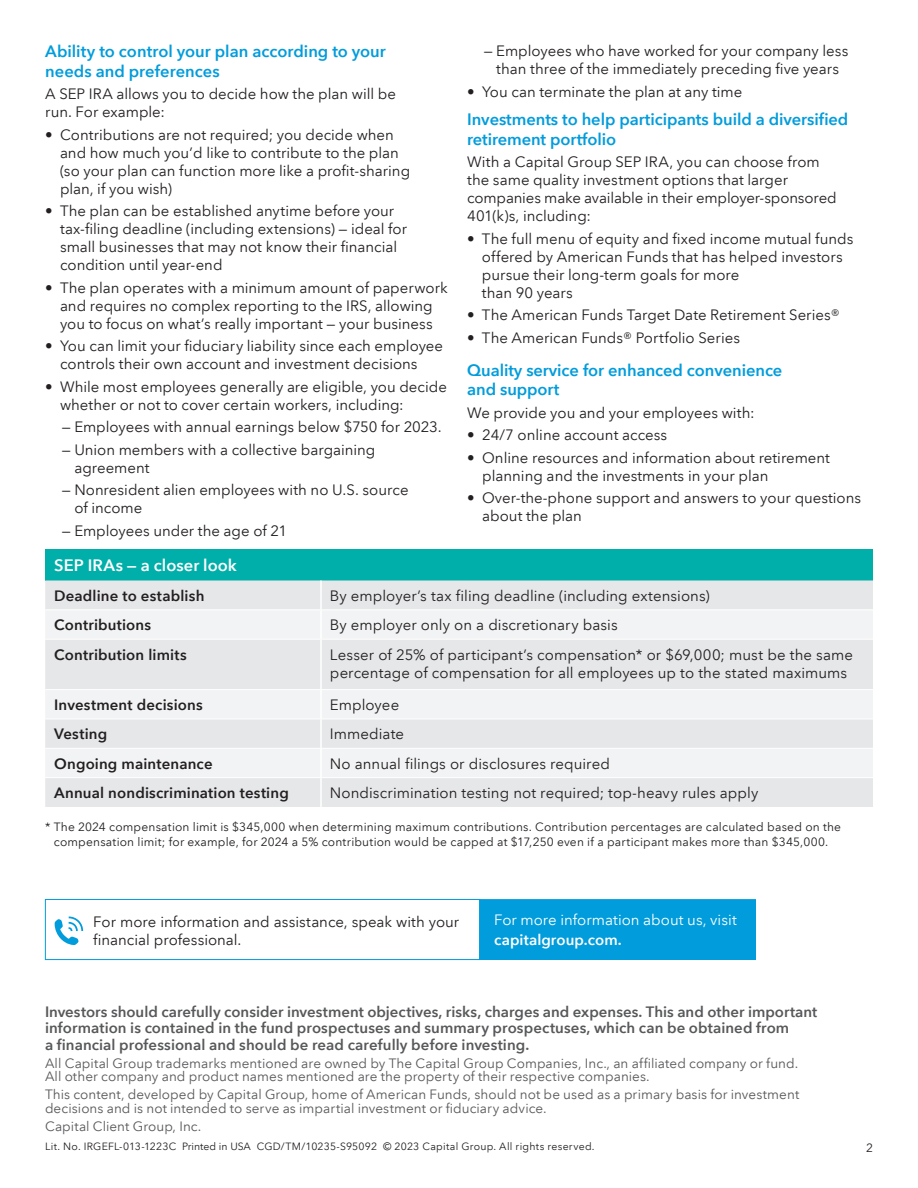
<style>
.page{position:relative;width:918px;height:1188px;background:#fff}
.page>*{position:absolute;margin:0;border:0;box-sizing:border-box;transform-origin:0 0}
.t1{font:600 16.5px/19.5px "Avenir Next LT Com";letter-spacing:-.005em;color:#009cdc}
.t2{font:600 16.5px "Avenir Next LT Com";color:#fff}
.t3{font:15px/18px "Avenir Next LT Com";color:#231f20}
.t4{font:600 15px/16.5px "Avenir Next LT Com";letter-spacing:.005em;color:#57585a}
.t5{font:600 15px "Avenir Next LT Com";letter-spacing:.01em;color:#231f20}
.t6{font:15px "Avenir Next LT Com";color:#fff}
.t7{font:600 15px "Avenir Next LT Com";letter-spacing:.005em;color:#fff}
.t8{font:13.5px/13.5px "Avenir Next LT Com";letter-spacing:.005em;color:#57585a}
.t9{font:12px/15px "Avenir Next LT Com";letter-spacing:.015em;color:#231f20;text-align:center}
.t10{font:10.5px "Avenir Next LT Com";letter-spacing:.02em;color:#231f20}
.t11{font:10.5px "Avenir Next LT Com";letter-spacing:-.005em;color:#231f20}
</style>
<div class="page">
<div style="left:45px;top:549px;width:828px;height:31px;background:#00afa9"></div>
<div style="left:45px;top:580px;width:828px;height:227px;background:#e6e7e9"></div>
<svg style="left:45px;top:610px;width:828px;height:167px;fill:#f2f3f4"></svg>
<hr style="left:320px;top:580px;width:2px;height:29px;background:#fff">
<hr style="left:320px;top:610px;width:2px;height:29px;background:#fff">
<hr style="left:320px;top:640px;width:2px;height:49px;background:#fff">
<hr style="left:320px;top:690px;width:2px;height:29px;background:#fff">
<hr style="left:320px;top:719px;width:2px;height:29px;background:#fff">
<hr style="left:320px;top:749px;width:2px;height:28px;background:#fff">
<hr style="left:320px;top:778px;width:2px;height:29px;background:#fff">
<hr style="left:45px;top:609px;width:276px;height:1px;background:#fff">
<hr style="left:321px;top:609px;width:552px;height:1px;background:#fff">
<hr style="left:45px;top:639px;width:276px;height:1px;background:#fff">
<hr style="left:321px;top:639px;width:552px;height:1px;background:#fff">
<hr style="left:45px;top:689px;width:276px;height:1px;background:#fff">
<hr style="left:321px;top:689px;width:552px;height:1px;background:#fff">
<hr style="left:45px;top:719px;width:276px;height:1px;background:#fff">
<hr style="left:321px;top:719px;width:552px;height:1px;background:#fff">
<hr style="left:45px;top:748px;width:276px;height:1px;background:#fff">
<hr style="left:321px;top:748px;width:552px;height:1px;background:#fff">
<hr style="left:45px;top:777px;width:276px;height:1px;background:#fff">
<hr style="left:321px;top:777px;width:552px;height:1px;background:#fff">
<div style="left:480px;top:900px;width:275px;height:59px;background:#009cdc"></div>
<div style="left:479px;top:899px;width:277px;height:61px;border:2px solid #009cdc"></div>
<svg style="left:54px;top:916px;width:29px;height:29px"></svg>
<div style="left:45px;top:899px;width:435px;height:61px;border:1px solid #009cdc"></div>
<p class="t1" style="left:45px;top:42px;width:342px">Ability to control your plan according to your needs and preferences</p>
<p class="t3" style="left:45px;top:85px;width:352px">A SEP IRA allows you to decide how the plan will be run. For example:</p>
<p class="t3" style="left:60px;top:126px;width:352px;text-indent:-15px">• Contributions are not required; you decide when and how much you’d like to contribute to the plan (so your plan can function more like a profit-sharing plan, if you wish)</p>
<p class="t3" style="left:60px;top:202px;width:349px;text-indent:-15px">• The plan can be established anytime before your tax-filing deadline (including extensions) — ideal for small businesses that may not know their financial condition until year-end</p>
<p class="t3" style="left:45px;top:279px;width:404px;text-align:center">• The plan operates with a minimum amount of paperwork and requires no complex reporting to the IRS, allowing<br>you to focus on what’s really important — your business</p>
<p class="t3" style="left:60px;top:337px;width:385px;text-indent:-15px">• You can limit your fiduciary liability since each employee controls their own account and investment decisions</p>
<p class="t3" style="left:60px;top:378px;width:388px;text-indent:-15px">• While most employees generally are eligible, you decide whether or not to cover certain workers, including:</p>
<p class="t3" style="left:62px;top:418px;width:381px">— Employees with annual earnings below $750 for 2023.</p>
<p class="t3" style="left:74px;top:441px;width:302px;text-indent:-13px">— Union members with a collective bargaining agreement</p>
<p class="t3" style="left:74px;top:481px;width:336px;text-indent:-13px">— Nonresident alien employees with no U.S. source of income</p>
<p class="t3" style="left:62px;top:522px;width:227px">— Employees under the age of 21</p>
<p class="t3" style="left:484px;top:42px;width:366px;text-align:center">— Employees who have worked for your company less than three of the immediately preceding five years</p>
<p class="t3" style="left:467px;top:83px;width:277px">• You can terminate the plan at any time</p>
<p class="t1" style="left:467px;top:110px;width:383px">Investments to help participants build a diversified retirement portfolio</p>
<p class="t3" style="left:467px;top:153px;width:371px">With a Capital Group SEP IRA, you can choose from the same quality investment options that larger companies make available in their employer-sponsored 401(k)s, including:</p>
<p class="t3" style="left:482px;top:230px;width:373px;text-indent:-15px">• The full menu of equity and fixed income mutual funds offered by American Funds that has helped investors pursue their long-term goals for more<br>than 90 years</p>
<p class="t3" style="left:467px;top:306px;width:374px">• The American Funds Target Date Retirement Series®</p>
<p class="t3" style="left:467px;top:329px;width:274px">• The American Funds® Portfolio Series</p>
<p class="t1" style="left:467px;top:360px;width:317px">Quality service for enhanced convenience and support</p>
<p class="t3" style="left:467px;top:404px;width:289px">We provide you and your employees with:</p>
<p class="t3" style="left:467px;top:426px;width:201px">• 24/7 online account access</p>
<p class="t3" style="left:482px;top:449px;width:349px;text-indent:-15px">• Online resources and information about retirement planning and the investments in your plan</p>
<p class="t3" style="left:482px;top:489px;width:380px;text-indent:-15px">• Over-the-phone support and answers to your questions about the plan</p>
<p class="t2" style="left:54px;top:555px;width:184px">SEP IRAs — a closer look</p>
<p class="t5" style="left:54px;top:586px;width:152px">Deadline to establish</p>
<p class="t3" style="left:330px;top:587px;width:381px">By employer’s tax filing deadline (including extensions)</p>
<p class="t5" style="left:54px;top:616px;width:98px">Contributions</p>
<p class="t3" style="left:330px;top:616px;width:289px">By employer only on a discretionary basis</p>
<p class="t5" style="left:54px;top:645px;width:134px">Contribution limits</p>
<p class="t3" style="left:330px;top:645px;width:525px">Lesser of 25% of participant’s compensation* or $69,000; must be the same percentage of compensation for all employees up to the stated maximums</p>
<p class="t5" style="left:54px;top:696px;width:150px">Investment decisions</p>
<p class="t3" style="left:330px;top:696px;width:71px">Employee</p>
<p class="t5" style="left:54px;top:725px;width:54px">Vesting</p>
<p class="t3" style="left:330px;top:725px;width:76px">Immediate</p>
<p class="t5" style="left:54px;top:754px;width:160px">Ongoing maintenance</p>
<p class="t3" style="left:330px;top:754px;width:282px">No annual filings or disclosures required</p>
<p class="t5" style="left:54px;top:784px;width:236px">Annual nondiscrimination testing</p>
<p class="t3" style="left:330px;top:784px;width:430px">Nondiscrimination testing not required; top-heavy rules apply</p>
<p class="t9" style="left:45px;top:819px;width:797px">* The 2024 compensation limit is $345,000 when determining maximum contributions. Contribution percentages are calculated based on the compensation limit; for example, for 2024 a 5% contribution would be capped at $17,250 even if a participant makes more than $345,000.</p>
<p class="t3" style="left:93px;top:913px;width:367px">For more information and assistance, speak with your financial professional.</p>
<p class="t6" style="left:494px;top:911px;width:244px">For more information about us, visit</p>
<p class="t7" style="left:494px;top:931px;width:129px">capitalgroup.com.</p>
<p class="t4" style="left:45px;top:1003px;width:774px">Investors should carefully consider investment objectives, risks, charges and expenses. This and other important information is contained in the fund prospectuses and summary prospectuses, which can be obtained from<br>a financial professional and should be read carefully before investing.</p>
<p class="t8" style="left:45px;top:1056px;width:755px">All Capital Group trademarks mentioned are owned by The Capital Group Companies, Inc., an affiliated company or fund.<br>All other company and product names mentioned are the property of their respective companies.</p>
<p class="t8" style="left:45px;top:1088px;width:756px">This content, developed by Capital Group, home of American Funds, should not be used as a primary basis for investment decisions and is not intended to serve as impartial investment or fiduciary advice.</p>
<p class="t8" style="left:45px;top:1119px;width:158px">Capital Client Group, Inc.</p>
<p class="t11" style="left:45px;top:1140px;width:207px">Lit. No. IRGEFL-013-1223C Printed in USA</p>
<p class="t9" style="left:866px;top:1140px;width:8px">2</p>
<p class="t10" style="left:257px;top:1140px;width:339px">CGD/TM/10235-S95092 © 2023 Capital Group. All rights reserved.</p>
</div>
